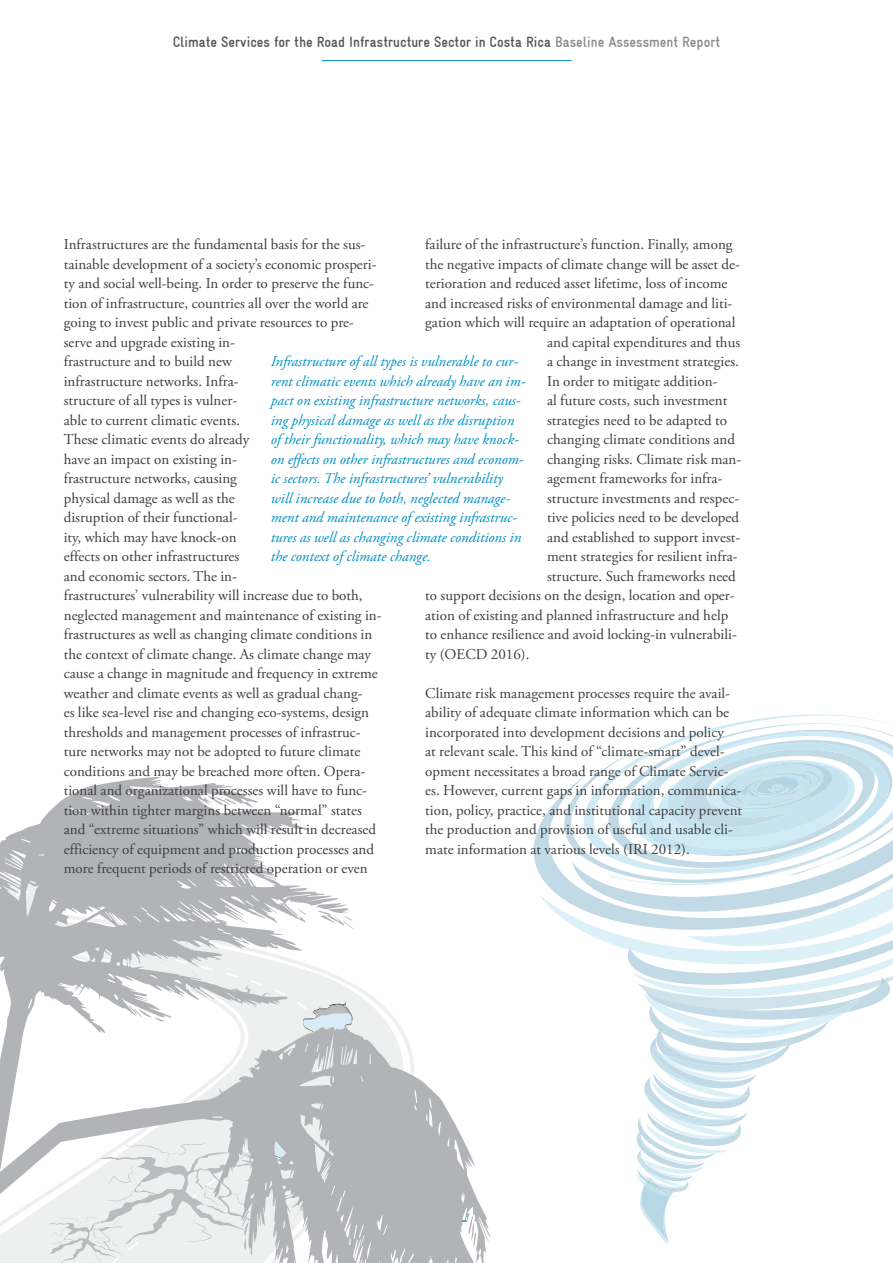
<style>
.page{position:relative;width:893px;height:1263px;background:#fff}
.page>*{position:absolute;margin:0;border:0;box-sizing:border-box;transform-origin:0 0}
.t1{font:15px/19.5px "Adobe Garamond Pro";color:#3e3e3f}
.t2{font:italic 15px/19.5px "Adobe Garamond Pro";color:#0090c5}
.t3{font:700 condensed 15px "Gravur";color:#57585a}
.s1{color:#8a8c8f}
</style>
<div class="page">
<hr style="left:321px;top:60px;width:250px;height:1px;background:#0088bf">
<svg style="left:337px;top:976px;width:63px;height:50px"></svg>
<svg style="left:337px;top:1001px;width:16px;height:25px"></svg>
<svg style="left:533px;top:825px;width:7px;height:49px"></svg>
<svg style="left:703px;top:714px;width:186px;height:17px"></svg>
<svg style="left:540px;top:731px;width:353px;height:515px"></svg>
<svg style="left:0;top:777px;width:337px;height:249px;fill:#b2b3b7"></svg>
<svg style="left:207px;top:795px;width:29px;height:10px"></svg>
<svg style="left:129px;top:1005px;width:8px;height:9px"></svg>
<svg style="left:299px;top:909px;width:7px;height:6px"></svg>
<svg style="left:134px;top:1009px;width:31px;height:13px"></svg>
<svg style="left:316px;top:903px;width:36px;height:22px"></svg>
<svg style="left:277px;top:900px;width:21px;height:16px"></svg>
<svg style="left:0;top:1026px;width:490px;height:237px"></svg>
<svg style="left:468px;top:1215px;width:8px;height:30px"></svg>
<svg style="left:48px;top:1127px;width:267px;height:136px;background:#dedfe0"></svg>
<p class="t3" style="left:173px;top:34px;width:549px">Climate Services for the Road Infrastructure Sector in Costa Rica <span class="s1">Baseline Assessment Report</span></p>
<p class="t1" style="left:64px;top:235px;width:319px">Infrastructures are the fundamental basis for the sus&shy;tainable development of a society’s economic prosperi&shy;ty and social well-being. In order to preserve the func&shy;tion of infrastructure, countries all over the world are going to invest public and private resources to pre&shy;serve and upgrade existing in-<br>frastructure and to build new<br>infrastructure networks. Infra-<br>structure of all types is vulner-<br>able to current climatic events.<br>These climatic events do already<br>have an impact on existing in-<br>frastructure networks, causing<br>physical damage as well as the<br>disruption of their functional-<br>ity, which may have knock-on<br>effects on other infrastructures<br>and economic sectors. The in-<br>frastructures’ vulnerability will increase due to both, neglected management and maintenance of existing in&shy;frastructures as well as changing climate conditions in the context of climate change. As climate change may cause a change in magnitude and frequency in extreme weather and climate events as well as gradual chang-<br>es like sea-level rise and changing eco-systems, design thresholds and management processes of infrastruc&shy;ture networks may not be adopted to future climate conditions and may be breached more often. Opera&shy;tional and organizational processes will have to func&shy;tion within tighter margins between “normal” states and “extreme situations” which will result in decreased efficiency of equipment and production processes and more frequent periods of restricted operation or even</p>
<p class="t1" style="left:425px;top:235px;width:309px">failure of the infrastructure’s function. Finally, among</p>
<p class="t1" style="left:425px;top:255px;width:316px">the negative impacts of climate change will be asset de-</p>
<p class="t1" style="left:425px;top:274px;width:304px">terioration and reduced asset lifetime, loss of income</p>
<p class="t1" style="left:425px;top:294px;width:309px">and increased risks of environmental damage and liti-</p>
<p class="t1" style="left:425px;top:313px;width:312px">gation which will require an adaptation of operational</p>
<p class="t1" style="left:547px;top:333px;width:195px">and capital expenditures and thus</p>
<p class="t1" style="left:547px;top:352px;width:193px">a change in investment strategies.</p>
<p class="t1" style="left:547px;top:372px;width:172px">In order to mitigate addition-</p>
<p class="t1" style="left:547px;top:391px;width:182px">al future costs, such investment</p>
<p class="t1" style="left:547px;top:411px;width:181px">strategies need to be adapted to</p>
<p class="t1" style="left:547px;top:430px;width:190px">changing climate conditions and</p>
<p class="t1" style="left:547px;top:450px;width:196px">changing risks. Climate risk man-</p>
<p class="t1" style="left:547px;top:469px;width:177px">agement frameworks for infra-</p>
<p class="t1" style="left:547px;top:489px;width:194px">structure investments and respec-</p>
<p class="t1" style="left:547px;top:508px;width:194px">tive policies need to be developed</p>
<p class="t1" style="left:547px;top:528px;width:195px">and established to support invest-</p>
<p class="t1" style="left:547px;top:547px;width:192px">ment strategies for resilient infra-</p>
<p class="t1" style="left:547px;top:567px;width:190px">structure. Such frameworks need</p>
<p class="t1" style="left:425px;top:586px;width:311px">to support decisions on the design, location and oper-</p>
<p class="t1" style="left:425px;top:606px;width:305px">ation of existing and planned infrastructure and help</p>
<p class="t1" style="left:425px;top:625px;width:313px">to enhance resilience and avoid locking-in vulnerabili-</p>
<p class="t1" style="left:425px;top:645px;width:106px">ty (OECD 2016).</p>
<p class="t1" style="left:425px;top:684px;width:318px">Climate risk management processes require the avail&shy;ability of adequate climate information which can be incorporated into development decisions and policy<br>at relevant scale. This kind of “climate-smart” devel&shy;opment necessitates a broad range of Climate Servic&shy;es. However, current gaps in information, communica&shy;tion, policy, practice, and institutional capacity prevent the production and provision of useful and usable cli&shy;mate information at various levels (IRI 2012).</p>
<p class="t2" style="left:271px;top:352px;width:256px">Infrastructure of all types is vulnerable to cur&shy;rent climatic events which already have an im&shy;pact on existing infrastructure networks, caus&shy;ing physical damage as well as the disruption of their functionality, which may have knock&shy;on effects on other infrastructures and econom&shy;ic sectors. The infrastructures’ vulnerability will increase due to both, neglected manage&shy;ment and maintenance of existing infrastruc&shy;tures as well as changing climate conditions in the context of climate change.</p>
</div>
